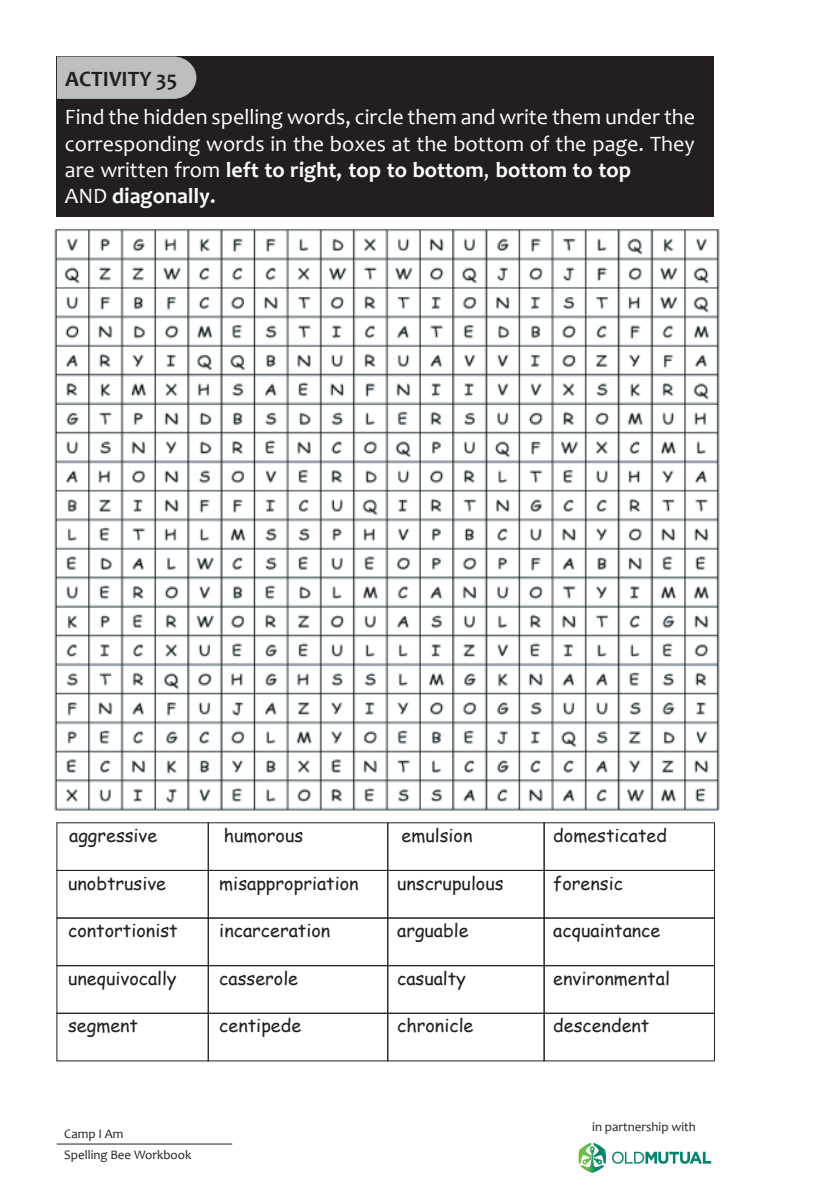
<style>
.page{position:relative;width:840px;height:1191px;background:#fff}
.page>*{position:absolute;margin:0;border:0;box-sizing:border-box;transform-origin:0 0}
.t1{font:22px/26.4px "Candara";color:#fff}
.t2{font:700 22px "Candara";color:#231f20}
.t3{font:18px "Comic Sans MS";color:#231f20}
.t4{font:13px/20.8px "Candara";color:#231f20}
.s1{font-weight:700}
</style>
<div class="page">
<div style="left:57px;top:57px;width:656px;height:160px;background:#231f20"></div>
<div style="left:57px;top:57px;width:139px;height:42px;background:#bcbec0"></div>
<div style="left:56px;top:870px;width:153px;height:48px;border:1px solid #231f20"></div>
<div style="left:208px;top:870px;width:180px;height:48px;border:1px solid #231f20"></div>
<div style="left:387px;top:870px;width:157px;height:48px;border:1px solid #231f20"></div>
<div style="left:543px;top:870px;width:171px;height:48px;border:1px solid #231f20"></div>
<div style="left:56px;top:917px;width:153px;height:49px;border:1px solid #231f20"></div>
<div style="left:208px;top:917px;width:180px;height:49px;border:1px solid #231f20"></div>
<div style="left:387px;top:917px;width:157px;height:49px;border:1px solid #231f20"></div>
<div style="left:543px;top:917px;width:171px;height:49px;border:1px solid #231f20"></div>
<div style="left:56px;top:965px;width:153px;height:48px;border:1px solid #231f20"></div>
<div style="left:208px;top:965px;width:180px;height:48px;border:1px solid #231f20"></div>
<div style="left:387px;top:965px;width:157px;height:48px;border:1px solid #231f20"></div>
<div style="left:543px;top:965px;width:171px;height:48px;border:1px solid #231f20"></div>
<div style="left:56px;top:1012px;width:153px;height:49px;border:1px solid #231f20"></div>
<div style="left:208px;top:1012px;width:180px;height:49px;border:1px solid #231f20"></div>
<div style="left:387px;top:1012px;width:157px;height:49px;border:1px solid #231f20"></div>
<div style="left:543px;top:1012px;width:171px;height:49px;border:1px solid #231f20"></div>
<img style="left:54px;top:228px;width:666px;height:583px">
<hr style="left:57px;top:1143px;width:175px;height:1px;background:#231f20">
<img style="left:578px;top:1142px;width:134px;height:31px">
<p class="t2" style="left:65px;top:65px;width:113px">ACTIVITY 35</p>
<p class="t1" style="left:65px;top:104px;width:631px">Find the hidden spelling words, circle them and write them under the corresponding words in the boxes at the bottom of the page. They are written from <span class="s1">left to right, top to bottom</span>, <span class="s1">bottom to top<br></span>AND <span class="s1">diagonally.</span></p>
<p class="t3" style="left:69px;top:822px;width:90px">aggressive</p>
<p class="t3" style="left:68px;top:870px;width:99px">unobtrusive</p>
<p class="t3" style="left:68px;top:917px;width:111px">contortionist</p>
<p class="t3" style="left:68px;top:965px;width:110px">unequivocally</p>
<p class="t3" style="left:223px;top:822px;width:81px">humorous</p>
<p class="t3" style="left:219px;top:870px;width:141px">misappropriation</p>
<p class="t3" style="left:219px;top:917px;width:112px">incarceration</p>
<p class="t3" style="left:219px;top:965px;width:80px">casserole</p>
<p class="t3" style="left:401px;top:822px;width:72px">emulsion</p>
<p class="t3" style="left:397px;top:870px;width:108px">unscrupulous</p>
<p class="t3" style="left:397px;top:917px;width:73px">arguable</p>
<p class="t3" style="left:397px;top:965px;width:70px">casualty</p>
<p class="t3" style="left:553px;top:822px;width:115px">domesticated</p>
<p class="t3" style="left:553px;top:870px;width:71px">forensic</p>
<p class="t3" style="left:553px;top:917px;width:109px">acquaintance</p>
<p class="t3" style="left:553px;top:965px;width:118px">environmental</p>
<p class="t3" style="left:68px;top:1012px;width:71px">segment</p>
<p class="t3" style="left:219px;top:1012px;width:83px">centipede</p>
<p class="t3" style="left:397px;top:1012px;width:78px">chronicle</p>
<p class="t3" style="left:553px;top:1012px;width:98px">descendent</p>
<p class="t4" style="left:64px;top:1122px;width:129px">Camp I Am<br>Spelling Bee Workbook</p>
<p class="t4" style="left:592px;top:1116px;width:105px">in partnership with</p>
</div>
